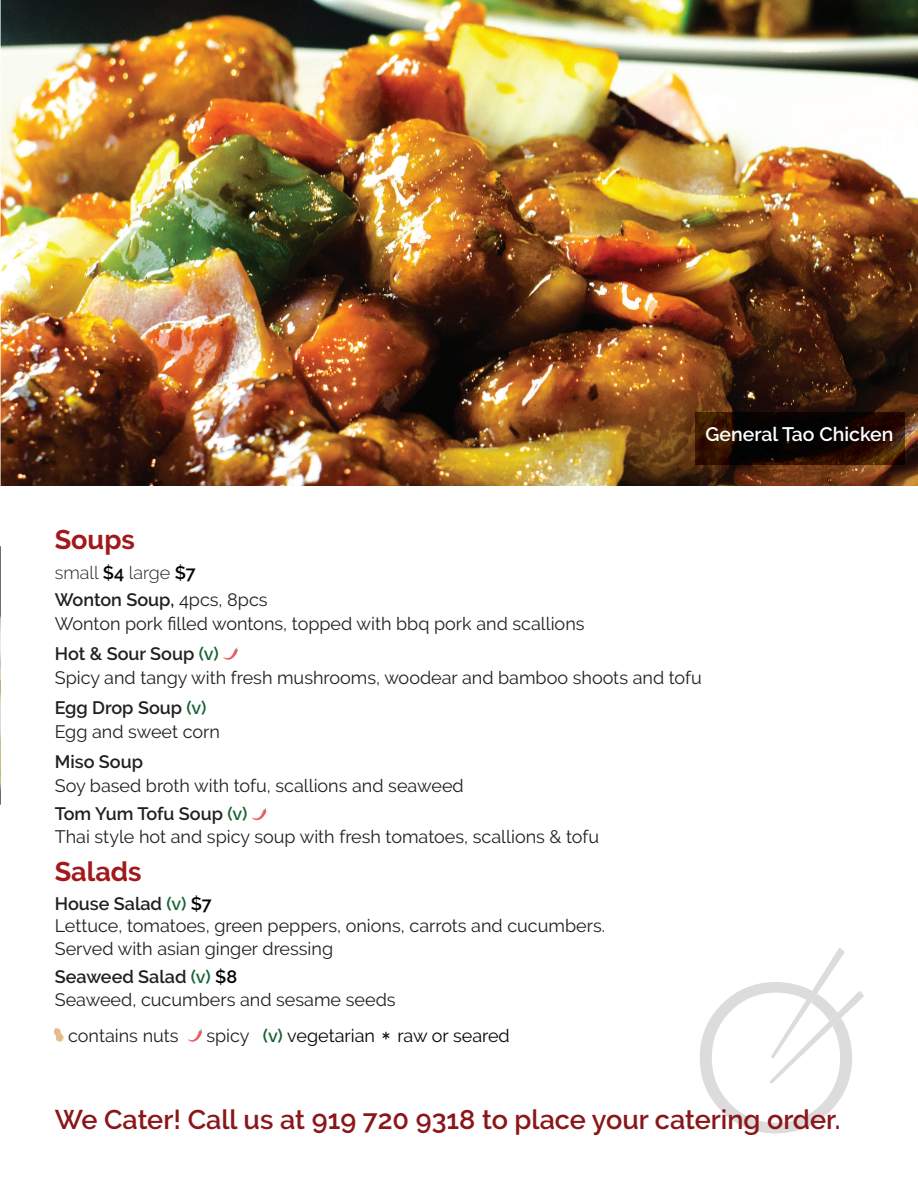
<style>
.page{position:relative;width:918px;height:1188px;background:#fff}
.page>*{position:absolute;margin:0;border:0;box-sizing:border-box;transform-origin:0 0}
.t1{font:600 27px "Raleway";color:#8a1619}
.t2{font:700 27px "Raleway";color:#a1191c}
.t3{font:600 19.5px "Raleway";color:#fff}
.t4{font:18px/22.5px "Raleway";color:#231f20}
.t5{font:600 18px/27px "Raleway";color:#231f20}
.t6{font:18px "Raleway";color:#040503}
.s1{font-weight:300}
.s2{color:#040503}
.s3{font-weight:400}
.s4{font-weight:600}
.s5{font-weight:600;color:#146333}
.s6{font-weight:600;color:#040503}
.s7{color:#231f20}
</style>
<div class="page">
<img style="left:1px;top:0;width:917px;height:486px">
<svg style="left:700px;top:948px;width:164px;height:185px"></svg>
<img style="left:696px;top:412px;width:208px;height:52px">
<svg style="left:54px;top:1028px;width:10px;height:14px"></svg>
<svg style="left:188px;top:1029px;width:14px;height:13px"></svg>
<svg style="left:382px;top:1032px;width:8px;height:8px"></svg>
<img style="left:0;top:546px;width:1px;height:259px">
<svg style="left:223px;top:647px;width:15px;height:13px"></svg>
<svg style="left:252px;top:808px;width:14px;height:12px"></svg>
<p class="t3" style="left:706px;top:423px;width:189px">General Tao Chicken</p>
<h1 class="t2" style="left:55px;top:524px;width:82px">Soups</h1>
<p class="t5" style="left:55px;top:559px;width:214px"><span class="s1">small</span> <span class="s2">$4</span> <span class="s1">large</span> <span class="s2">$7<br></span>Wonton Soup, <span class="s3">4pcs, 8pcs</span></p>
<p class="t4" style="left:55px;top:608px;width:531px;line-height:30px">Wonton pork filled wontons, topped with bbq pork and scallions<br><span class="s4">Hot &amp; Sour Soup</span> <span class="s5">(v)</span></p>
<p class="t4" style="left:55px;top:662px;width:649px;line-height:30px">Spicy and tangy with fresh mushrooms, woodear and bamboo shoots and tofu<br><span class="s4">Egg Drop Soup</span> <span class="s5">(v)</span></p>
<p class="t4" style="left:55px;top:720px;width:167px">Egg and sweet corn</p>
<p class="t5" style="left:55px;top:748px;width:90px">Miso Soup</p>
<p class="t4" style="left:55px;top:771px;width:411px;line-height:28.5px">Soy based broth with tofu, scallions and seaweed<br><span class="s4">Tom Yum Tofu Soup</span> <span class="s5">(v)</span></p>
<p class="t4" style="left:55px;top:825px;width:546px">Thai style hot and spicy soup with fresh tomatoes, scallions &amp; tofu</p>
<h1 class="t2" style="left:55px;top:856px;width:88px">Salads</h1>
<p class="t4" style="left:55px;top:892px;width:552px"><span class="s4">House Salad</span> <span class="s5">(v)</span> <span class="s6">$7<br></span>Lettuce, tomatoes, green peppers, onions, carrots and cucumbers.<br>Served with asian ginger dressing</p>
<p class="t4" style="left:55px;top:965px;width:342px"><span class="s4">Seaweed Salad</span> <span class="s5">(v)</span> <span class="s6">$8<br></span>Seaweed, cucumbers and sesame seeds</p>
<p class="t4" style="left:68px;top:1024px;width:112px">contains nuts</p>
<p class="t6" style="left:206px;top:1025px;width:305px"><span class="s7">spicy</span> <span class="s5">(v)</span> vegetarian raw or seared</p>
<h1 class="t1" style="left:55px;top:1104px;width:787px">We Cater! Call us at 919 720 9318 to place your catering order.</h1>
</div>
